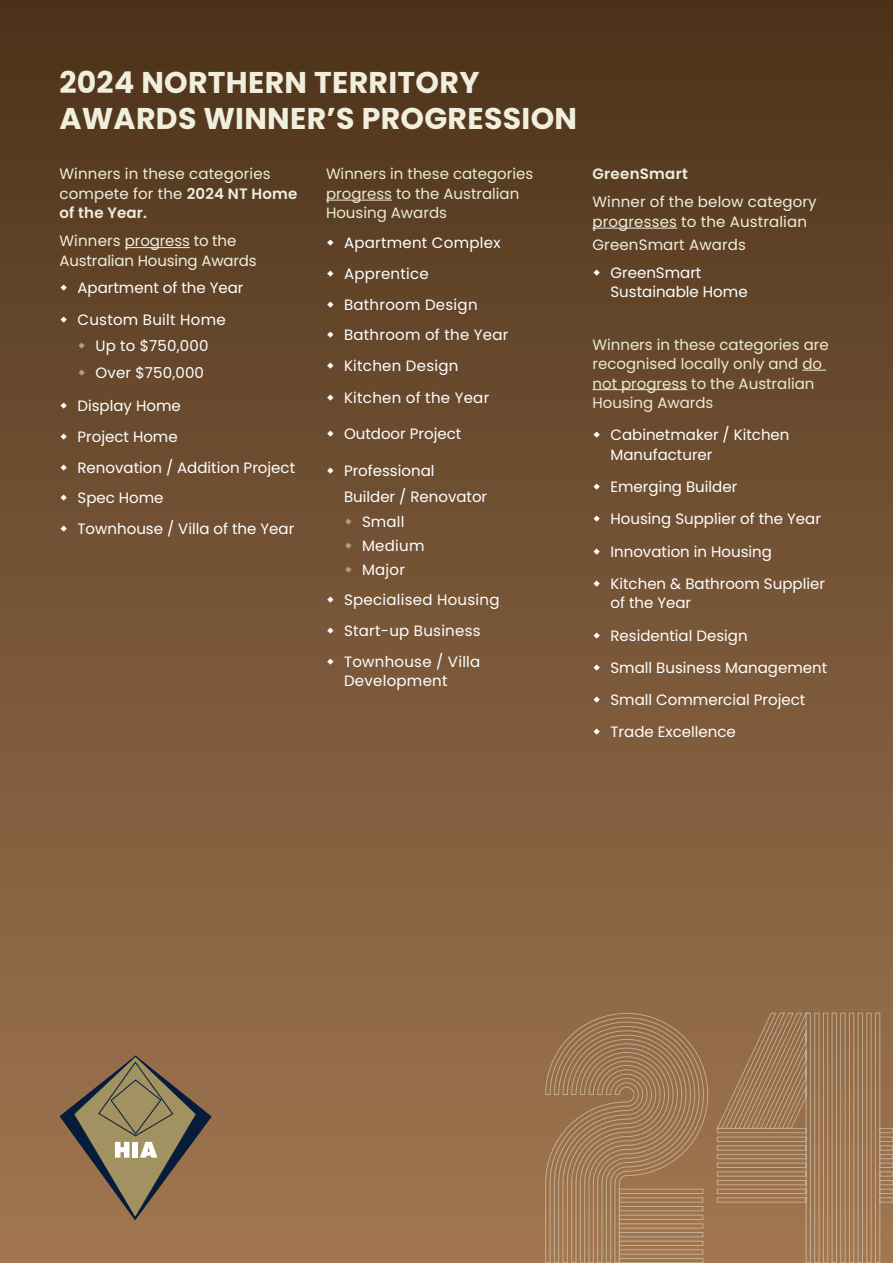
<style>
.page{position:relative;width:893px;height:1263px;background:#fff}
.page>*{position:absolute;margin:0;border:0;box-sizing:border-box;transform-origin:0 0}
.t1{font:700 30px/36px "Poppins";letter-spacing:.01em;color:#f0eedd}
.t2{font:15px/32.2px "Poppins";color:#fff}
.t3{font:15px/30.8px "Poppins";letter-spacing:.02em;color:#fff}
.t4{font:15px/19.5px "Poppins";color:#ecead6}
.t5{font:15px/19.5px "Poppins";letter-spacing:.01em;color:#f0eedd}
.t6{font:15px/19.5px "Poppins";letter-spacing:-.01em;color:#f0eedd}
.t7{font:600 15px "Poppins";letter-spacing:.02em;color:#f0eedd}
.s1{font-weight:600}
</style>
<div class="page">
<div style="left:0;top:0;width:893px;height:1263px;background:linear-gradient(to bottom,#4d331b,#a27752)"></div>
<hr style="left:125px;top:247px;width:65px;height:1px;background:#f0eedd">
<hr style="left:326px;top:200px;width:66px;height:1px;background:#ecead6">
<hr style="left:592px;top:228px;width:85px;height:1px;background:#f0eedd">
<svg style="left:802px;top:370px;width:24px;height:1px"></svg>
<hr style="left:592px;top:389px;width:95px;height:1px;background:#ecead6">
<svg style="left:545px;top:1013px;width:348px;height:250px;background:#a07b58"></svg>
<svg style="left:60px;top:1055px;width:152px;height:165px;background:#8b7354"></svg>
<svg style="left:61px;top:284px;width:6px;height:6px"></svg>
<svg style="left:61px;top:316px;width:6px;height:6px"></svg>
<svg style="left:79px;top:342px;width:6px;height:7px"></svg>
<svg style="left:79px;top:369px;width:6px;height:7px"></svg>
<svg style="left:61px;top:402px;width:6px;height:7px"></svg>
<svg style="left:61px;top:433px;width:6px;height:6px"></svg>
<svg style="left:61px;top:464px;width:6px;height:6px"></svg>
<svg style="left:61px;top:495px;width:6px;height:6px"></svg>
<svg style="left:61px;top:525px;width:6px;height:7px"></svg>
<svg style="left:327px;top:239px;width:6px;height:7px"></svg>
<svg style="left:327px;top:270px;width:6px;height:6px"></svg>
<svg style="left:327px;top:301px;width:6px;height:6px"></svg>
<svg style="left:327px;top:332px;width:6px;height:6px"></svg>
<svg style="left:327px;top:362px;width:6px;height:7px"></svg>
<svg style="left:327px;top:395px;width:6px;height:6px"></svg>
<svg style="left:327px;top:430px;width:6px;height:6px"></svg>
<svg style="left:327px;top:467px;width:6px;height:7px"></svg>
<svg style="left:345px;top:518px;width:6px;height:7px"></svg>
<svg style="left:345px;top:542px;width:6px;height:7px"></svg>
<svg style="left:345px;top:566px;width:6px;height:7px"></svg>
<svg style="left:327px;top:596px;width:6px;height:7px"></svg>
<svg style="left:327px;top:627px;width:6px;height:6px"></svg>
<svg style="left:327px;top:658px;width:6px;height:6px"></svg>
<svg style="left:594px;top:269px;width:6px;height:6px"></svg>
<svg style="left:594px;top:432px;width:6px;height:6px"></svg>
<svg style="left:594px;top:483px;width:6px;height:7px"></svg>
<svg style="left:594px;top:516px;width:6px;height:6px"></svg>
<svg style="left:594px;top:548px;width:6px;height:6px"></svg>
<svg style="left:594px;top:580px;width:6px;height:6px"></svg>
<svg style="left:594px;top:632px;width:6px;height:6px"></svg>
<svg style="left:594px;top:664px;width:6px;height:6px"></svg>
<svg style="left:594px;top:696px;width:6px;height:7px"></svg>
<svg style="left:594px;top:729px;width:6px;height:6px"></svg>
<h1 class="t1" style="left:59px;top:65px;width:519px">2024 NORTHERN TERRITORY<br>AWARDS WINNER’S PROGRESSION</h1>
<p class="t5" style="left:60px;top:165px;width:239px">Winners in these categories compete for the <span class="s1">2024 NT Home of the Year.</span></p>
<p class="t6" style="left:60px;top:232px;width:199px">Winners progress to the<br>Australian Housing Awards</p>
<p class="t2" style="left:78px;top:271px;width:167px">Apartment of the Year<br>Custom Built Home</p>
<p class="t2" style="left:96px;top:332px;width:114px;line-height:27px">Up to $750,000<br>Over $750,000</p>
<p class="t2" style="left:78px;top:390px;width:219px;line-height:30.8px">Display Home<br>Project Home<br>Renovation / Addition Project<br>Spec Home<br>Townhouse / Villa of the Year</p>
<p class="t4" style="left:326px;top:165px;width:209px">Winners in these categories progress to the Australian<br>Housing Awards</p>
<p class="t3" style="left:344px;top:227px;width:166px">Apartment Complex<br>Apprentice<br>Bathroom Design<br>Bathroom of the Year<br>Kitchen Design</p>
<p class="t3" style="left:344px;top:383px;width:147px">Kitchen of the Year</p>
<p class="t2" style="left:344px;top:417px;width:119px">Outdoor Project</p>
<p class="t2" style="left:344px;top:455px;width:92px">Professional</p>
<p class="t2" style="left:344px;top:480px;width:145px">Builder / Renovator</p>
<p class="t2" style="left:362px;top:506px;width:44px">Small</p>
<p class="t3" style="left:362px;top:534px;width:64px;line-height:24px">Medium<br>Major</p>
<p class="t3" style="left:344px;top:584px;width:157px">Specialised Housing<br>Start-up Business<br>Townhouse / Villa</p>
<p class="t3" style="left:344px;top:665px;width:105px">Development</p>
<p class="t7" style="left:592px;top:166px;width:97px">GreenSmart</p>
<p class="t5" style="left:592px;top:193px;width:226px">Winner of the below category progresses to the Australian</p>
<p class="t5" style="left:592px;top:235px;width:155px">GreenSmart Awards</p>
<p class="t2" style="left:610px;top:263px;width:139px;line-height:19.5px">GreenSmart<br>Sustainable Home</p>
<p class="t4" style="left:592px;top:335px;width:238px">Winners in these categories are recognised locally only and do not progress to the Australian<br>Housing Awards</p>
<p class="t2" style="left:610px;top:425px;width:181px;line-height:19.5px">Cabinetmaker / Kitchen<br>Manufacturer</p>
<p class="t2" style="left:610px;top:471px;width:216px">Emerging Builder<br>Housing Supplier of the Year<br>Innovation in Housing<br>Kitchen &amp; Bathroom Supplier</p>
<p class="t2" style="left:610px;top:587px;width:218px">of the Year<br>Residential Design<br>Small Business Management<br>Small Commercial Project<br>Trade Excellence</p>
</div>
